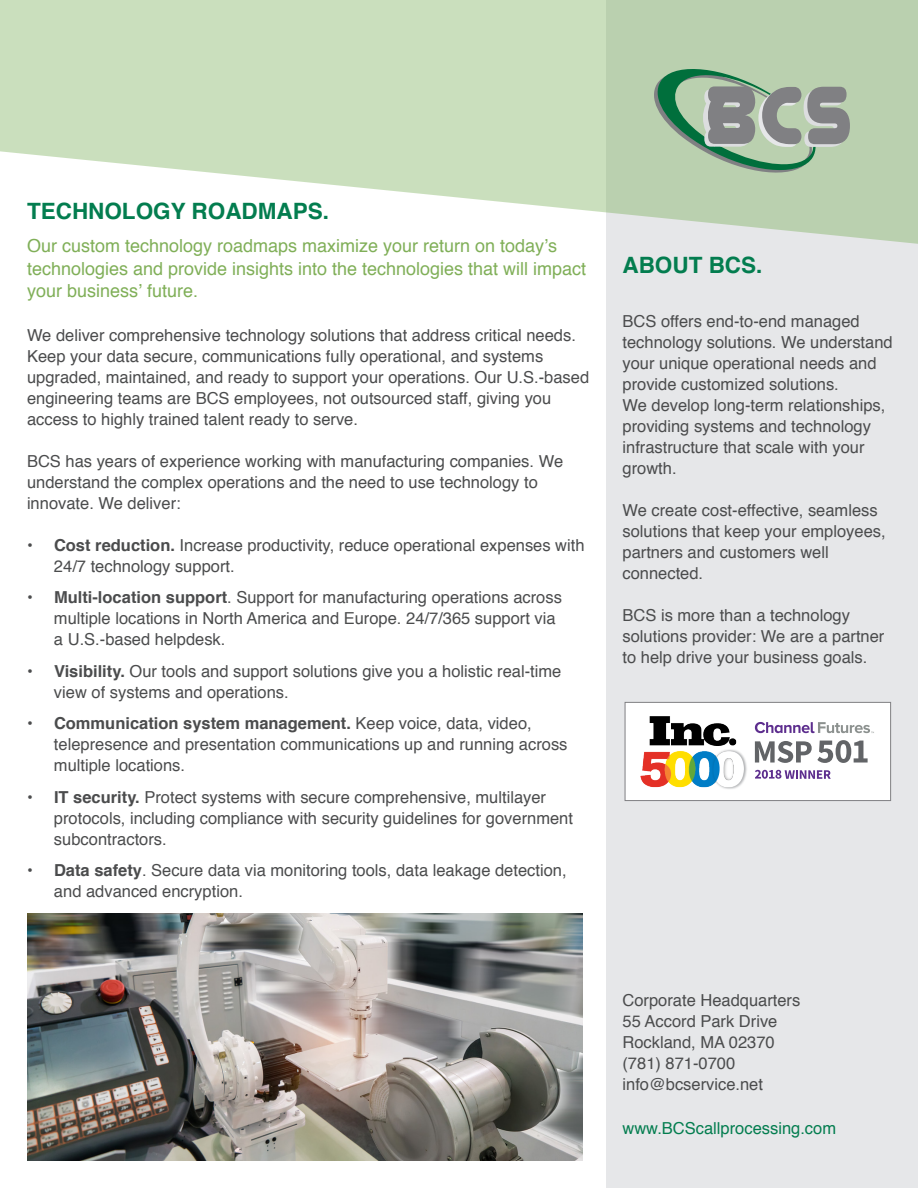
<style>
.page{position:relative;width:918px;height:1188px;background:#fff}
.page>*{position:absolute;margin:0;border:0;box-sizing:border-box;transform-origin:0 0}
.t1{font:700 22.5px "Helvetica";color:#037d4f}
.t2{font:18px/22.5px "Helvetica";color:#80af58}
.t3{font:16.5px/21px "Helvetica";color:#4b4c4d}
.t4{font:16.5px "Helvetica";color:#037d4f}
.s1{font-weight:700}
</style>
<div class="page">
<div style="left:606px;top:0;width:312px;height:1188px;background:#e6e7e9"></div>
<svg style="left:0;top:0;width:918px;height:244px;fill:#cadfbd"></svg>
<svg style="left:654px;top:69px;width:196px;height:104px"></svg>
<img style="left:27px;top:914px;width:556px;height:247px">
<div style="left:625px;top:702px;width:266px;height:99px;background:#fff;border:1px solid #808083"></div>
<img style="left:640px;top:716px;width:107px;height:73px">
<svg style="left:755px;top:722px;width:119px;height:11px"></svg>
<svg style="left:755px;top:740px;width:113px;height:23px"></svg>
<svg style="left:755px;top:770px;width:76px;height:9px"></svg>
<p class="t1" style="left:27px;top:193px;width:304px">TECHNOLOGY ROADMAPS.</p>
<p class="t2" style="left:27px;top:235px;width:561px">Our custom technology roadmaps maximize your return on today’s technologies and provide insights into the technologies that will impact your business’ future.</p>
<p class="t3" style="left:27px;top:325px;width:564px">We deliver comprehensive technology solutions that address critical needs.<br>Keep your data secure, communications fully operational, and systems upgraded, maintained, and ready to support your operations. Our U.S.-based engineering teams are BCS employees, not outsourced staff, giving you access to highly trained talent ready to serve.</p>
<p class="t3" style="left:27px;top:451px;width:538px">BCS has years of experience working with manufacturing companies. We understand the complex operations and the need to use technology to innovate. We deliver:</p>
<p class="t3" style="left:54px;top:535px;width:532px;text-indent:-27px">• <span class="s1">Cost reduction.</span> Increase productivity, reduce operational expenses with<br>24/7 technology support.</p>
<p class="t3" style="left:54px;top:588px;width:509px;text-indent:-27px">• <span class="s1">Multi-location support</span>. Support for manufacturing operations across multiple locations in North America and Europe. 24/7/365 support via a U.S.-based helpdesk.</p>
<p class="t3" style="left:54px;top:661px;width:509px;text-indent:-27px">• <span class="s1">Visibility.</span> Our tools and support solutions give you a holistic real-time view of systems and operations.</p>
<p class="t3" style="left:54px;top:714px;width:515px;text-indent:-27px">• <span class="s1">Communication system management.</span> Keep voice, data, video, telepresence and presentation communications up and running across multiple locations.</p>
<p class="t3" style="left:54px;top:787px;width:521px;text-indent:-27px">• <span class="s1">IT security.</span> Protect systems with secure comprehensive, multilayer protocols, including compliance with security guidelines for government subcontractors.</p>
<p class="t3" style="left:54px;top:861px;width:514px;text-indent:-27px">• <span class="s1">Data safety</span>. Secure data via monitoring tools, data leakage detection, and advanced encryption.</p>
<p class="t1" style="left:622px;top:247px;width:141px">ABOUT BCS.</p>
<p class="t3" style="left:622px;top:311px;width:272px">BCS offers end-to-end managed technology solutions. We understand your unique operational needs and provide customized solutions.</p>
<p class="t3" style="left:622px;top:395px;width:264px">We develop long-term relationships, providing systems and technology infrastructure that scale with your growth.</p>
<p class="t3" style="left:622px;top:500px;width:265px">We create cost-effective, seamless solutions that keep your employees, partners and customers well connected.</p>
<p class="t3" style="left:622px;top:605px;width:263px">BCS is more than a technology solutions provider: We are a partner to help drive your business goals.</p>
<p class="t3" style="left:622px;top:990px;width:179px">Corporate Headquarters</p>
<p class="t3" style="left:622px;top:1011px;width:156px">55 Accord Park Drive</p>
<p class="t3" style="left:622px;top:1032px;width:154px">Rockland, MA 02370</p>
<p class="t3" style="left:622px;top:1053px;width:114px">(781) 871-0700</p>
<p class="t3" style="left:622px;top:1074px;width:142px">info@bcservice.net</p>
<p class="t4" style="left:622px;top:1115px;width:215px">www.BCScallprocessing.com</p>
</div>
